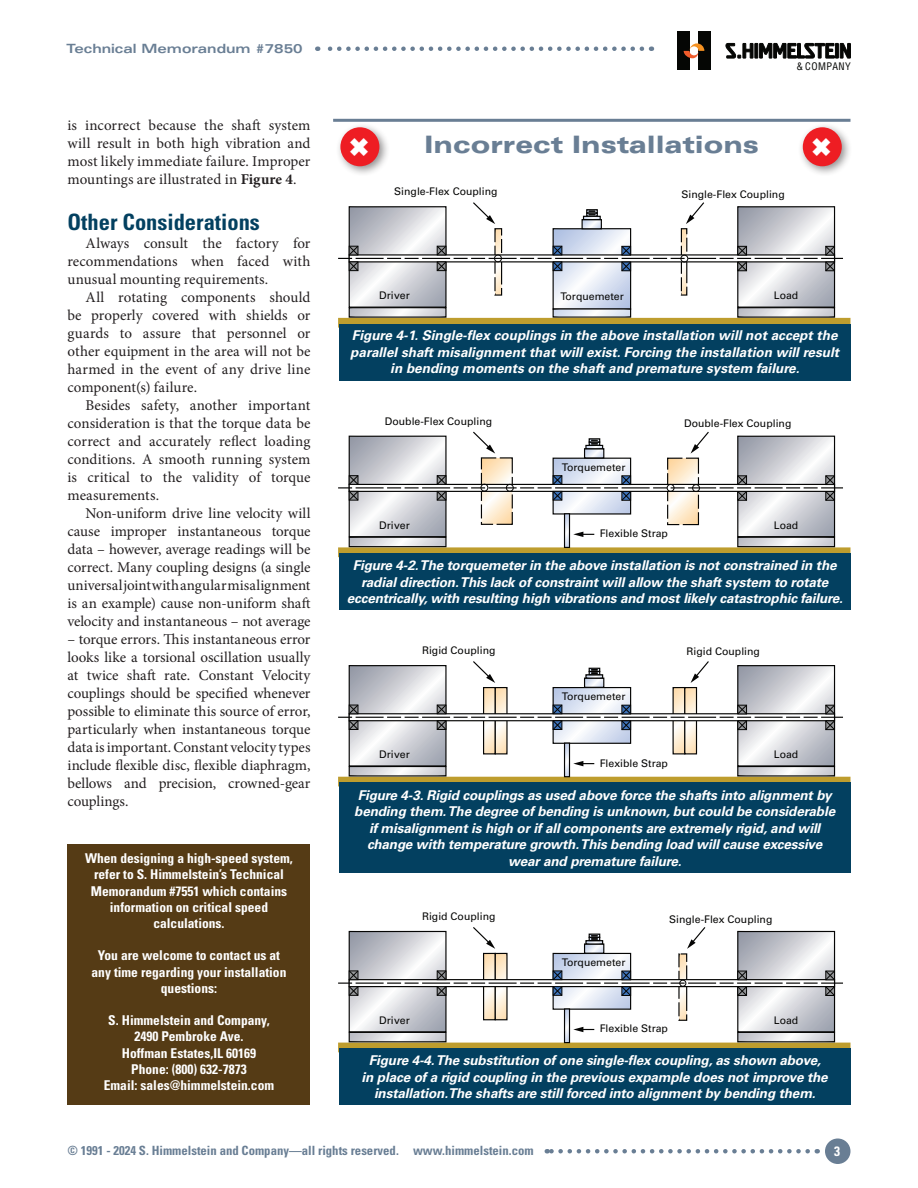
<style>
.page{position:relative;width:918px;height:1188px;background:#fff}
.page>*{position:absolute;margin:0;border:0;box-sizing:border-box;transform-origin:0 0}
.HML_Manual_Section_Title{font:900 expanded 24px "Univers LT Std";color:#697e94}
.HML_Specs_Blue_15_Pt{font:700 condensed 22.5px "Univers LT Std";color:#034060}
.HML_Body_Text{font:15px/18px "Minion Pro";color:#231f20;text-align:justify}
.HML_Manual_Figure_Caption{font:italic 700 13.5px/16.5px "Univers LT Std";letter-spacing:-.01em;color:#fff;text-align:center}
.HML_Table_Subhead_White_on_Blue{font:700 condensed 13.5px/16.2px "Univers LT Std";color:#fff;text-align:center}
.t1{font:700 condensed 12.75px "Univers LT Std";color:#697e94}
.t2{font:700 expanded 12.75px "Univers LT Std";color:#697e94}
.t3{font:10.5px "Univers LT Std";color:#050504}
.t4{font:condensed 10.2px "Helvetica LT Std";letter-spacing:.05em;color:#050604}
.s1{font-weight:700}
</style>
<div class="page">
<div style="left:825px;top:1138px;width:25px;height:26px;background:#697e94;border-radius:50%"></div>
<svg style="left:547px;top:1149px;width:261px;height:5px"></svg>
<svg style="left:317px;top:46px;width:325px;height:5px"></svg>
<div style="left:698px;top:32px;width:13px;height:38px;background:#050604"></div>
<div style="left:677px;top:32px;width:13px;height:38px;background:#050604"></div>
<svg style="left:684px;top:43px;width:20px;height:15px"></svg>
<div style="left:755px;top:43px;width:3px;height:15px;border:1px solid #050604"></div>
<svg style="left:726px;top:43px;width:27px;height:15px"></svg>
<svg style="left:759px;top:43px;width:92px;height:15px"></svg>
<hr style="left:333px;top:119px;width:517px;height:3px;background:#697e94">
<div style="left:336px;top:123px;width:54px;height:54px;background:#231f20;opacity:.5"></div>
<div style="left:340px;top:127px;width:39px;height:39px;background:#ee1d23;border-radius:50%"></div>
<div style="left:798px;top:123px;width:55px;height:54px;background:#231f20;opacity:.5"></div>
<div style="left:803px;top:127px;width:39px;height:39px;background:#ee1d23;border-radius:50%"></div>
<svg style="left:338px;top:202px;width:513px;height:126px"></svg>
<div style="left:680px;top:255px;width:8px;height:8px;border:1px solid #050504;border-radius:50%"></div>
<div style="left:494px;top:254px;width:8px;height:8px;border:1px solid #050504;border-radius:50%"></div>
<div style="left:339px;top:324px;width:511px;height:56px;background:#034060"></div>
<svg style="left:338px;top:431px;width:512px;height:126px"></svg>
<div style="left:506px;top:484px;width:8px;height:8px;border:1px solid #050504;border-radius:50%"></div>
<div style="left:480px;top:484px;width:8px;height:8px;border:1px solid #050504;border-radius:50%"></div>
<div style="left:339px;top:553px;width:511px;height:57px;background:#034060"></div>
<svg style="left:338px;top:661px;width:513px;height:126px"></svg>
<div style="left:339px;top:782px;width:511px;height:91px;background:#034060"></div>
<svg style="left:338px;top:927px;width:513px;height:125px"></svg>
<div style="left:679px;top:980px;width:7px;height:7px;border:1px solid #050504;border-radius:50%"></div>
<div style="left:339px;top:1048px;width:511px;height:57px;background:#034060"></div>
<div style="left:68px;top:844px;width:242px;height:261px;background:#553b15"></div>
<p class="t2" style="left:67px;top:41px;width:238px">Technical Memorandum #7850</p>
<p class="HML_Body_Text" style="left:68px;top:116px;width:245px">is incorrect because the shaft system will result in both high vibration and most likely immediate failure. Improper mountings are illustrated in <span class="s1">Figure 4</span>.</p>
<p class="HML_Specs_Blue_15_Pt" style="left:68px;top:208px;width:194px">Other Considerations</p>
<p class="HML_Body_Text" style="left:68px;top:234px;width:245px;text-indent:18px">Always consult the factory for recommendations when faced with unusual mounting requirements.</p>
<p class="HML_Body_Text" style="left:68px;top:288px;width:245px;text-indent:18px">All rotating components should be properly covered with shields or guards to assure that personnel or other equipment in the area will not be harmed in the event of any drive line component(s) failure.</p>
<p class="HML_Body_Text" style="left:68px;top:396px;width:245px;text-indent:18px">Besides safety, another important consideration is that the torque data be correct and accurately reflect loading conditions. A smooth running system is critical to the validity of torque measurements.</p>
<p class="HML_Body_Text" style="left:68px;top:504px;width:245px;text-indent:18px">Non-uniform drive line velocity will cause improper instantaneous torque data – however, average readings will be correct. Many coupling designs (a single universal joint with angular misalignment is an example) cause non-uniform shaft velocity and instantaneous – not average</p>
<p class="HML_Body_Text" style="left:68px;top:630px;width:245px">– torque errors. This instantaneous error looks like a torsional oscillation usually at twice shaft rate. Constant Velocity couplings should be specified whenever possible to eliminate this source of error, particularly when instantaneous torque data is important. Constant velocity types include flexible disc, flexible diaphragm, bellows and precision, crowned-gear couplings.</p>
<p class="HML_Table_Subhead_White_on_Blue" style="left:85px;top:850px;width:209px">When designing a high-speed system, refer to S. Himmelstein’s Technical<br>Memorandum #7551 which contains information on critical speed calculations.</p>
<p class="HML_Table_Subhead_White_on_Blue" style="left:92px;top:947px;width:196px">You are welcome to contact us at any time regarding your installation questions:</p>
<p class="HML_Table_Subhead_White_on_Blue" style="left:108px;top:1012px;width:163px">S. Himmelstein and Company,</p>
<p class="HML_Table_Subhead_White_on_Blue" style="left:134px;top:1028px;width:111px">2490 Pembroke Ave.</p>
<p class="HML_Table_Subhead_White_on_Blue" style="left:122px;top:1045px;width:136px">Hoffman Estates,IL 60169</p>
<p class="HML_Table_Subhead_White_on_Blue" style="left:131px;top:1061px;width:117px">Phone: (800) 632-7873</p>
<p class="HML_Table_Subhead_White_on_Blue" style="left:104px;top:1077px;width:172px">Email: sales@himmelstein.com</p>
<p class="t4" style="left:796px;top:60px;width:56px">&amp; COMPANY</p>
<p class="HML_Manual_Section_Title" style="left:425px;top:131px;width:336px">Incorrect Installations</p>
<p class="t3" style="left:394px;top:186px;width:105px">Single-Flex Coupling</p>
<p class="t3" style="left:681px;top:188px;width:105px">Single-Flex Coupling</p>
<p class="t3" style="left:379px;top:289px;width:32px">Driver</p>
<p class="t3" style="left:560px;top:290px;width:65px">Torquemeter</p>
<p class="t3" style="left:774px;top:289px;width:26px">Load</p>
<p class="HML_Manual_Figure_Caption" style="left:350px;top:328px;width:490px">Figure 4-1. Single-flex couplings in the above installation will not accept the parallel shaft misalignment that will exist. Forcing the installation will result in bending moments on the shaft and premature system failure.</p>
<p class="t3" style="left:385px;top:415px;width:109px">Double-Flex Coupling</p>
<p class="t3" style="left:684px;top:417px;width:109px">Double-Flex Coupling</p>
<p class="t3" style="left:562px;top:461px;width:65px">Torquemeter</p>
<p class="t3" style="left:379px;top:519px;width:32px">Driver</p>
<p class="t3" style="left:774px;top:519px;width:26px">Load</p>
<p class="t3" style="left:600px;top:527px;width:70px">Flexible Strap</p>
<p class="HML_Manual_Figure_Caption" style="left:347px;top:557px;width:498px">Figure 4-2. The torquemeter in the above installation is not constrained in the radial direction. This lack of constraint will allow the shaft system to rotate eccentrically, with resulting high vibrations and most likely catastrophic failure.</p>
<p class="t3" style="left:422px;top:644px;width:75px">Rigid Coupling</p>
<p class="t3" style="left:687px;top:645px;width:75px">Rigid Coupling</p>
<p class="t3" style="left:562px;top:690px;width:65px">Torquemeter</p>
<p class="t3" style="left:379px;top:748px;width:32px">Driver</p>
<p class="t3" style="left:774px;top:748px;width:26px">Load</p>
<p class="t3" style="left:600px;top:757px;width:70px">Flexible Strap</p>
<p class="HML_Manual_Figure_Caption" style="left:354px;top:787px;width:482px">Figure 4-3. Rigid couplings as used above force the shafts into alignment by bending them. The degree of bending is unknown, but could be considerable if misalignment is high or if all components are extremely rigid, and will change with temperature growth. This bending load will cause excessive wear and premature failure.</p>
<p class="t3" style="left:422px;top:910px;width:75px">Rigid Coupling</p>
<p class="t3" style="left:562px;top:956px;width:65px">Torquemeter</p>
<p class="t3" style="left:669px;top:913px;width:105px">Single-Flex Coupling</p>
<p class="t3" style="left:379px;top:1014px;width:32px">Driver</p>
<p class="t3" style="left:774px;top:1014px;width:26px">Load</p>
<p class="t3" style="left:600px;top:1022px;width:70px">Flexible Strap</p>
<p class="HML_Manual_Figure_Caption" style="left:362px;top:1052px;width:468px">Figure 4-4. The substitution of one single-flex coupling, as shown above, in place of a rigid coupling in the previous expample does not improve the installation.The shafts are still forced into alignment by bending them.</p>
<p class="t1" style="left:68px;top:1143px;width:468px">© 1991 - 2024 S. Himmelstein and Company—all rights reserved. www.himmelstein.com</p>
<p class="HML_Table_Subhead_White_on_Blue" style="left:834px;top:1143px;width:7px">3</p>
</div>
